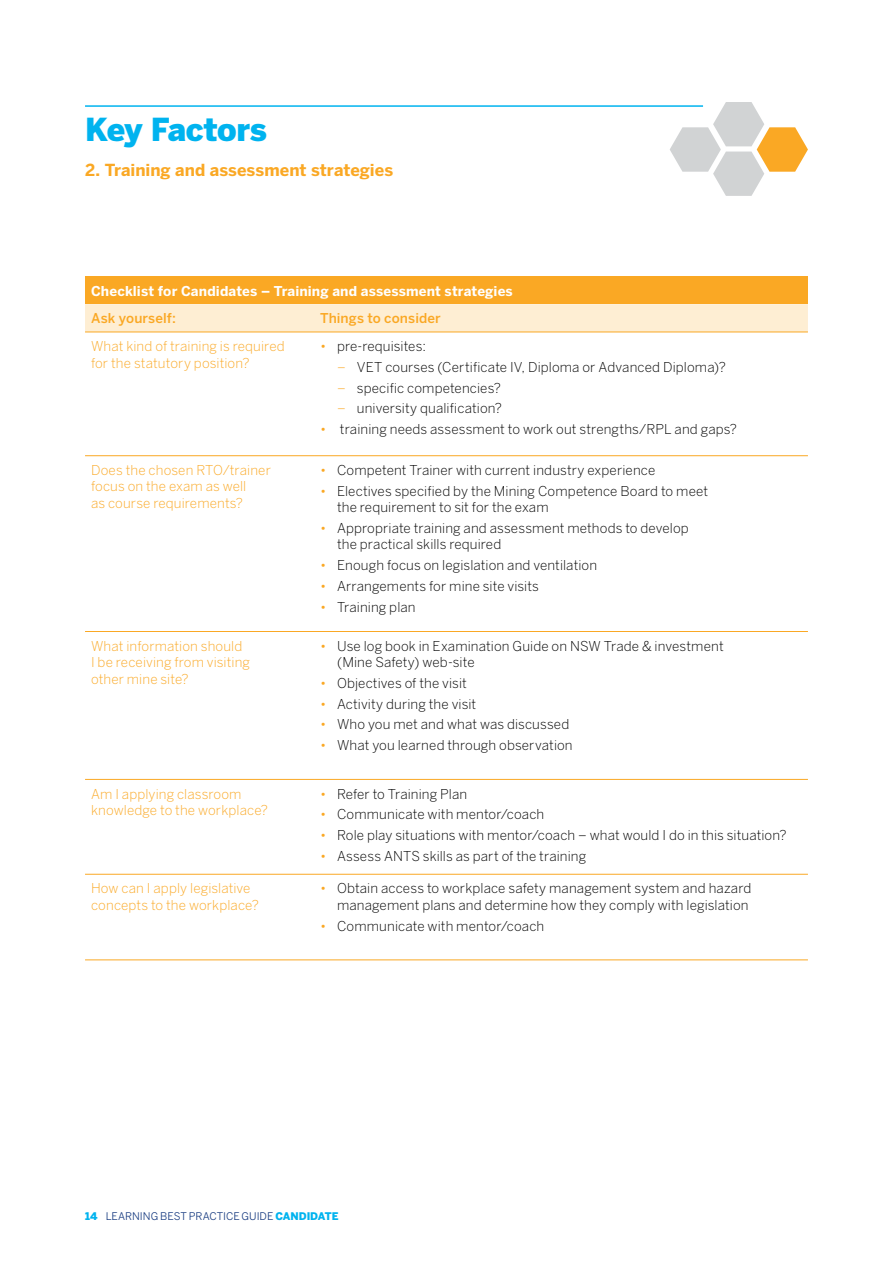
<style>
.page{position:relative;width:893px;height:1263px;background:#fff}
.page>*{position:absolute;margin:0;border:0;box-sizing:border-box;transform-origin:0 0}
.t1{font:900 31.5px "Benton Sans";letter-spacing:-.015em;color:#00b3ef}
.t2{font:700 16.5px "Benton Sans";color:#faa824}
.t3{font:300 13.5px/16.5px "Benton Sans";letter-spacing:.01em;color:#000}
.t4{font:300 13.5px/16.5px "Benton Sans";letter-spacing:.01em;color:#faa824}
.t5{font:700 13.5px "Benton Sans";letter-spacing:.01em;color:#fff}
.t6{font:500 13.5px "Benton Sans";letter-spacing:.01em;color:#faa824}
.t7{font:10.5px "Benton Sans";letter-spacing:-.005em;color:#15397f}
.s1{color:#faa824}
.s2{font-weight:900;color:#00b3ef}
</style>
<div class="page">
<svg style="left:670px;top:102px;width:138px;height:94px"></svg>
<hr style="left:85px;top:105px;width:618px;height:2px;background:#00b3ef">
<div style="left:85px;top:276px;width:723px;height:28px;background:#faa824"></div>
<div style="left:85px;top:304px;width:723px;height:28px;background:#feeed3"></div>
<hr style="left:85px;top:332px;width:229px;height:1px;background:#faa824">
<hr style="left:314px;top:332px;width:494px;height:1px;background:#faa824">
<hr style="left:85px;top:455px;width:229px;height:1px;background:#faa824">
<hr style="left:314px;top:455px;width:494px;height:1px;background:#faa824">
<hr style="left:85px;top:631px;width:229px;height:1px;background:#faa824">
<hr style="left:314px;top:631px;width:494px;height:1px;background:#faa824">
<hr style="left:85px;top:779px;width:229px;height:1px;background:#faa824">
<hr style="left:314px;top:779px;width:494px;height:1px;background:#faa824">
<hr style="left:85px;top:874px;width:229px;height:1px;background:#faa824">
<hr style="left:314px;top:874px;width:494px;height:1px;background:#faa824">
<hr style="left:85px;top:959px;width:229px;height:1px;background:#faa824">
<hr style="left:314px;top:959px;width:494px;height:1px;background:#faa824">
<h1 class="t1" style="left:85px;top:111px;width:183px">Key Factors</h1>
<p class="t2" style="left:85px;top:160px;width:310px">2. Training and assessment strategies</p>
<p class="t5" style="left:91px;top:283px;width:423px">Checklist for Candidates – Training and assessment strategies</p>
<p class="t6" style="left:91px;top:310px;width:86px">Ask yourself:</p>
<p class="t6" style="left:320px;top:310px;width:122px">Things to consider</p>
<p class="t4" style="left:91px;top:338px;width:195px">What kind of training is required for the statutory position?</p>
<p class="t3" style="left:320px;top:338px;width:107px"><span class="s1">•</span> pre-requisites:</p>
<p class="t3" style="left:337px;top:359px;width:390px"><span class="s1">–</span> VET courses (Certificate IV, Diploma or Advanced Diploma)?</p>
<p class="t3" style="left:337px;top:379px;width:165px"><span class="s1">–</span> specific competencies?</p>
<p class="t3" style="left:337px;top:400px;width:166px"><span class="s1">–</span> university qualification?</p>
<p class="t3" style="left:320px;top:421px;width:418px"><span class="s1">•</span> training needs assessment to work out strengths/RPL and gaps?</p>
<p class="t4" style="left:91px;top:462px;width:181px">Does the chosen RTO/trainer focus on the exam as well<br>as course requirements?</p>
<p class="t3" style="left:320px;top:462px;width:337px"><span class="s1">•</span> Competent Trainer with current industry experience</p>
<p class="t3" style="left:337px;top:482px;width:373px;text-indent:-17px"><span class="s1">•</span> Electives specified by the Mining Competence Board to meet the requirement to sit for the exam</p>
<p class="t3" style="left:337px;top:519px;width:353px;text-indent:-17px"><span class="s1">•</span> Appropriate training and assessment methods to develop the practical skills required</p>
<p class="t3" style="left:320px;top:557px;width:279px"><span class="s1">•</span> Enough focus on legislation and ventilation</p>
<p class="t3" style="left:320px;top:577px;width:221px"><span class="s1">•</span> Arrangements for mine site visits</p>
<p class="t3" style="left:320px;top:598px;width:97px"><span class="s1">•</span> Training plan</p>
<p class="t4" style="left:91px;top:637px;width:161px">What information should<br>I be receiving from visiting other mine site?</p>
<p class="t3" style="left:337px;top:637px;width:388px;text-indent:-17px"><span class="s1">•</span> Use log book in Examination Guide on NSW Trade &amp; investment (Mine Safety) web-site</p>
<p class="t3" style="left:320px;top:674px;width:148px"><span class="s1">•</span> Objectives of the visit</p>
<p class="t3" style="left:320px;top:695px;width:158px"><span class="s1">•</span> Activity during the visit</p>
<p class="t3" style="left:320px;top:716px;width:251px"><span class="s1">•</span> Who you met and what was discussed</p>
<p class="t3" style="left:320px;top:737px;width:254px"><span class="s1">•</span> What you learned through observation</p>
<p class="t4" style="left:91px;top:785px;width:178px">Am I applying classroom knowledge to the workplace?</p>
<p class="t3" style="left:320px;top:785px;width:149px"><span class="s1">•</span> Refer to Training Plan</p>
<p class="t3" style="left:320px;top:806px;width:226px"><span class="s1">•</span> Communicate with mentor/coach</p>
<p class="t3" style="left:320px;top:827px;width:468px"><span class="s1">•</span> Role play situations with mentor/coach – what would I do in this situation?</p>
<p class="t3" style="left:320px;top:847px;width:268px"><span class="s1">•</span> Assess ANTS skills as part of the training</p>
<p class="t4" style="left:91px;top:880px;width:169px">How can I apply legislative concepts to the workplace?</p>
<p class="t3" style="left:320px;top:880px;width:433px;text-align:right"><span class="s1">•</span> Obtain access to workplace safety management system and hazard management plans and determine how they comply with legislation</p>
<p class="t3" style="left:320px;top:917px;width:226px"><span class="s1">•</span> Communicate with mentor/coach</p>
<p class="t7" style="left:85px;top:1210px;width:255px"><span class="s2">14</span> LEARNING BEST PRACTICE GUIDE <span class="s2">CANDIDATE</span></p>
</div>
